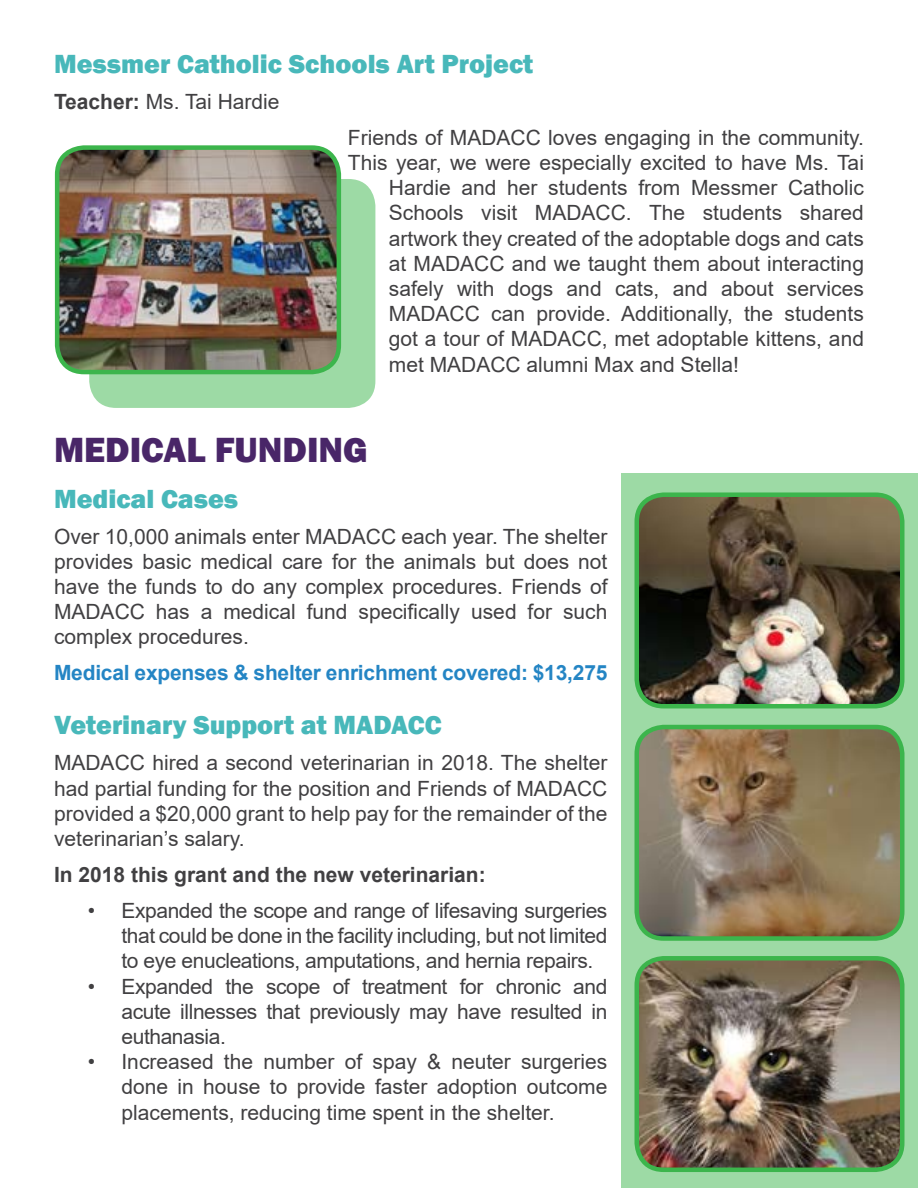
<style>
.page{position:relative;width:918px;height:1188px;background:#fff}
.page>*{position:absolute;margin:0;border:0;box-sizing:border-box;transform-origin:0 0}
.t1{font:800 36px "Franklin Gothic";color:#492668}
.t2{font:800 27px "Franklin Gothic";color:#48b8ba}
.t3{font:21px/25.2px "Arial";color:#414042;text-align:justify}
.t4{font:700 21px "Arial";letter-spacing:-.01em;color:#2485c4}
.t5{font:700 21px "Arial";color:#414042}
.s1{font-weight:700}
</style>
<div class="page">
<div style="left:89px;top:179px;width:286px;height:229px;background:#9ddaa5;border-radius:27px"></div>
<img style="left:57px;top:150px;width:282px;height:221px">
<div style="left:55px;top:145px;width:286px;height:229px;border:4px solid #3cb54c;border-radius:27px"></div>
<div style="left:621px;top:473px;width:297px;height:715px;background:#9ddaa5"></div>
<img style="left:639px;top:958px;width:263px;height:209px">
<div style="left:634px;top:956px;width:270px;height:216px;border:4px solid #3cb54c;border-radius:27px"></div>
<img style="left:639px;top:497px;width:263px;height:209px">
<div style="left:634px;top:492px;width:270px;height:216px;border:4px solid #3cb54c;border-radius:27px"></div>
<img style="left:639px;top:727px;width:263px;height:209px">
<div style="left:634px;top:725px;width:270px;height:216px;border:4px solid #3cb54c;border-radius:27px"></div>
<p class="t2" style="left:54px;top:46px;width:481px">Messmer Catholic Schools Art Project</p>
<p class="t3" style="left:54px;top:89px;width:227px"><span class="s1">Teacher:</span> Ms. Tai Hardie</p>
<p class="t3" style="left:348px;top:125px;width:518px">Friends of MADACC loves engaging in the community.</p>
<p class="t3" style="left:348px;top:150px;width:518px">This year, we were especially excited to have Ms. Tai</p>
<p class="t3" style="left:389px;top:175px;width:477px">Hardie and her students from Messmer Catholic</p>
<p class="t3" style="left:389px;top:200px;width:477px">Schools visit MADACC. The students shared</p>
<p class="t3" style="left:389px;top:226px;width:477px">artwork they created of the adoptable dogs and cats</p>
<p class="t3" style="left:389px;top:251px;width:477px">at MADACC and we taught them about interacting</p>
<p class="t3" style="left:389px;top:276px;width:477px">safely with dogs and cats, and about services</p>
<p class="t3" style="left:389px;top:301px;width:477px">MADACC can provide. Additionally, the students</p>
<p class="t3" style="left:389px;top:326px;width:477px">got a tour of MADACC, met adoptable kittens, and</p>
<p class="t3" style="left:389px;top:352px;width:352px">met MADACC alumni Max and Stella!</p>
<h1 class="t1" style="left:54px;top:426px;width:315px">MEDICAL FUNDING</h1>
<p class="t2" style="left:54px;top:481px;width:186px">Medical Cases</p>
<p class="t3" style="left:54px;top:523px;width:555px">Over 10,000 animals enter MADACC each year. The shelter provides basic medical care for the animals but does not have the funds to do any complex procedures. Friends of MADACC has a medical fund specifically used for such complex procedures.</p>
<p class="t4" style="left:54px;top:658px;width:555px">Medical expenses &amp; shelter enrichment covered: $13,275</p>
<p class="t2" style="left:54px;top:708px;width:389px">Veterinary Support at MADACC</p>
<p class="t3" style="left:54px;top:750px;width:555px">MADACC hired a second veterinarian in 2018. The shelter had partial funding for the position and Friends of MADACC provided a $20,000 grant to help pay for the remainder of the veterinarian’s salary.</p>
<p class="t5" style="left:54px;top:860px;width:433px">In 2018 this grant and the new veterinarian:</p>
<p class="t3" style="left:121px;top:898px;width:487px;text-indent:-34px">• Expanded the scope and range of lifesaving surgeries that could be done in the facility including, but not limited to eye enucleations, amputations, and hernia repairs.</p>
<p class="t3" style="left:121px;top:973px;width:487px;text-indent:-34px">• Expanded the scope of treatment for chronic and acute illnesses that previously may have resulted in euthanasia.</p>
<p class="t3" style="left:121px;top:1049px;width:487px;text-indent:-34px">• Increased the number of spay &amp; neuter surgeries done in house to provide faster adoption outcome placements, reducing time spent in the shelter.</p>
</div>
